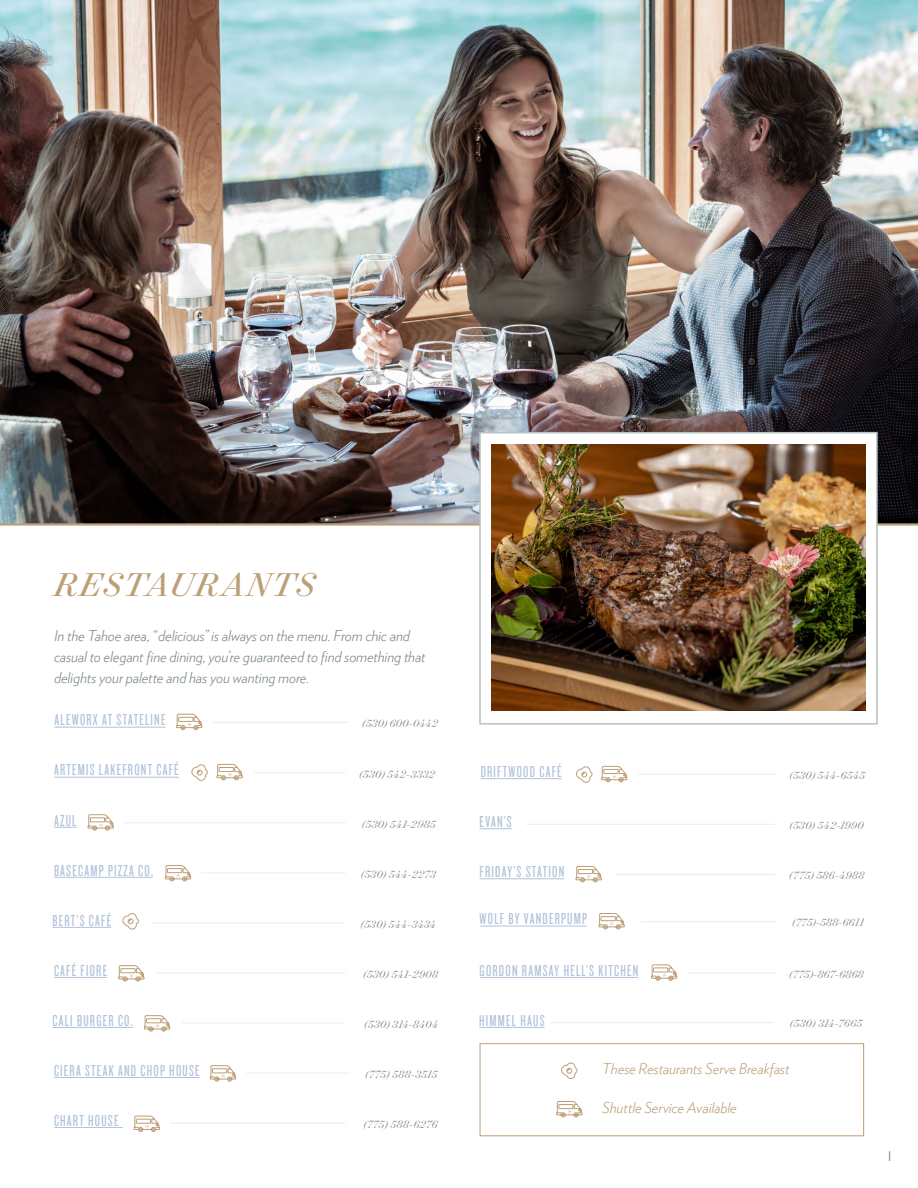
<style>
.page{position:relative;width:918px;height:1188px;background:#fff}
.page>*{position:absolute;margin:0;border:0;box-sizing:border-box;transform-origin:0 0}
.t1{font:italic 37.5px "Surveyor Display";letter-spacing:.045em;color:#bc9f77}
.t2{font:16.5px "Knockout HTF27 Junior Bantamwt";letter-spacing:.075em;color:#b0c2da}
.t3{font:italic 300 15px/21px "Verlag";letter-spacing:-.005em;color:#7b8787}
.t4{font:italic 300 15px "Verlag";letter-spacing:-.005em;color:#bc9f77}
.t5{font:15px "Knockout HTF27 Junior Bantamwt";color:#7b8787}
.t6{font:italic 300 12px "Surveyor Display";letter-spacing:.01em;color:#7b8787}
</style>
<div class="page">
<div style="left:480px;top:1043px;width:384px;height:93px;border:1px solid #bc9f77"></div>
<img style="left:0;top:0;width:918px;height:523px">
<hr style="left:0;top:523px;width:918px;height:3px;background:#bc9f77">
<div style="left:479px;top:432px;width:399px;height:293px;background:#fff;border:2px solid #b6c1c0"></div>
<img style="left:492px;top:445px;width:373px;height:266px">
<hr style="left:480px;top:828px;width:32px;height:1px;background:#b0c2da">
<hr style="left:526px;top:824px;width:249px;height:1px;background:#ececeb">
<hr style="left:479px;top:1027px;width:66px;height:1px;background:#b0c2da">
<hr style="left:551px;top:1022px;width:222px;height:1px;background:#ececeb">
<hr style="left:52px;top:927px;width:59px;height:1px;background:#b0c2da">
<hr style="left:151px;top:923px;width:193px;height:1px;background:#ececeb">
<svg style="left:122px;top:913px;width:17px;height:16px"></svg>
<hr style="left:481px;top:778px;width:81px;height:1px;background:#b0c2da">
<hr style="left:638px;top:774px;width:139px;height:1px;background:#ececeb">
<svg style="left:576px;top:766px;width:17px;height:17px"></svg>
<svg style="left:601px;top:766px;width:26px;height:16px"></svg>
<svg style="left:191px;top:764px;width:17px;height:17px"></svg>
<svg style="left:217px;top:764px;width:26px;height:16px"></svg>
<hr style="left:480px;top:878px;width:84px;height:1px;background:#b0c2da">
<hr style="left:615px;top:874px;width:160px;height:1px;background:#ececeb">
<svg style="left:576px;top:866px;width:26px;height:16px"></svg>
<hr style="left:480px;top:977px;width:158px;height:1px;background:#b0c2da">
<hr style="left:688px;top:973px;width:87px;height:1px;background:#ececeb">
<svg style="left:651px;top:964px;width:26px;height:17px"></svg>
<hr style="left:480px;top:926px;width:107px;height:1px;background:#b0c2da">
<hr style="left:641px;top:921px;width:134px;height:1px;background:#ececeb">
<svg style="left:599px;top:913px;width:26px;height:16px"></svg>
<hr style="left:54px;top:877px;width:99px;height:1px;background:#b0c2da">
<hr style="left:201px;top:873px;width:145px;height:1px;background:#ececeb">
<svg style="left:165px;top:865px;width:26px;height:16px"></svg>
<hr style="left:52px;top:1027px;width:81px;height:1px;background:#b0c2da">
<hr style="left:182px;top:1023px;width:162px;height:1px;background:#ececeb">
<svg style="left:144px;top:1015px;width:26px;height:16px"></svg>
<hr style="left:54px;top:977px;width:53px;height:1px;background:#b0c2da">
<hr style="left:157px;top:973px;width:189px;height:1px;background:#ececeb">
<svg style="left:118px;top:965px;width:26px;height:16px"></svg>
<hr style="left:54px;top:1127px;width:69px;height:1px;background:#b0c2da">
<hr style="left:170px;top:1123px;width:176px;height:1px;background:#ececeb">
<svg style="left:134px;top:1116px;width:26px;height:16px"></svg>
<hr style="left:54px;top:1077px;width:146px;height:1px;background:#b0c2da">
<hr style="left:246px;top:1073px;width:104px;height:1px;background:#ececeb">
<svg style="left:210px;top:1065px;width:26px;height:17px"></svg>
<svg style="left:54px;top:827px;width:22px;height:1px"></svg>
<hr style="left:124px;top:822px;width:222px;height:1px;background:#ececeb">
<svg style="left:88px;top:814px;width:26px;height:17px"></svg>
<hr style="left:54px;top:777px;width:125px;height:1px;background:#b0c2da">
<hr style="left:254px;top:772px;width:92px;height:1px;background:#ececeb">
<svg style="left:561px;top:1062px;width:17px;height:17px"></svg>
<svg style="left:556px;top:1101px;width:26px;height:16px"></svg>
<hr style="left:55px;top:727px;width:111px;height:1px;background:#b0c2da">
<hr style="left:213px;top:722px;width:136px;height:1px;background:#ececeb">
<svg style="left:176px;top:714px;width:26px;height:16px"></svg>
<h1 class="t1" style="left:54px;top:561px;width:263px">RESTAURANTS</h1>
<p class="t3" style="left:54px;top:624px;width:373px">In the Tahoe area, “delicious” is always on the menu. From chic and casual to elegant fine dining, you’re guaranteed to find something that delights your palette and has you wanting more.</p>
<p class="t2" style="left:55px;top:712px;width:112px">ALEWORX AT STATELINE</p>
<p class="t6" style="left:362px;top:716px;width:77px">(530) 600-0442</p>
<p class="t2" style="left:54px;top:762px;width:126px">ARTEMIS LAKEFRONT CAFÉ</p>
<p class="t6" style="left:359px;top:767px;width:77px">(530) 542-3332</p>
<p class="t2" style="left:481px;top:763px;width:82px">DRIFTWOOD CAFÉ</p>
<p class="t6" style="left:789px;top:768px;width:77px">(530) 544-6545</p>
<p class="t2" style="left:54px;top:812px;width:24px">AZUL</p>
<p class="t6" style="left:362px;top:817px;width:75px">(530) 541-2985</p>
<p class="t2" style="left:480px;top:813px;width:34px">EVAN’S</p>
<p class="t6" style="left:789px;top:818px;width:76px">(530) 542-1990</p>
<p class="t2" style="left:54px;top:862px;width:101px">BASECAMP PIZZA CO.</p>
<p class="t6" style="left:361px;top:867px;width:76px">(530) 544-2273</p>
<p class="t2" style="left:480px;top:864px;width:86px">FRIDAY’S STATION</p>
<p class="t6" style="left:789px;top:868px;width:77px">(775) 586-4988</p>
<p class="t2" style="left:52px;top:912px;width:60px">BERT’S CAFÉ</p>
<p class="t6" style="left:360px;top:917px;width:77px">(530) 544-3434</p>
<p class="t2" style="left:480px;top:911px;width:109px">WOLF BY VANDERPUMP</p>
<p class="t6" style="left:792px;top:915px;width:73px">(775)-588-6611</p>
<p class="t2" style="left:54px;top:962px;width:55px">CAFÉ FIORE</p>
<p class="t6" style="left:363px;top:967px;width:76px">(530) 541-2908</p>
<p class="t2" style="left:480px;top:962px;width:160px">GORDON RAMSAY HELL’S KITCHEN</p>
<p class="t6" style="left:789px;top:967px;width:76px">(775)-867-6868</p>
<p class="t2" style="left:52px;top:1012px;width:82px">CALI BURGER CO.</p>
<p class="t6" style="left:364px;top:1017px;width:75px">(530) 314-8404</p>
<p class="t2" style="left:479px;top:1012px;width:67px">HIMMEL HAUS</p>
<p class="t6" style="left:790px;top:1016px;width:74px">(530) 314-7665</p>
<p class="t2" style="left:54px;top:1062px;width:147px">CIERA STEAK AND CHOP HOUSE</p>
<p class="t6" style="left:365px;top:1067px;width:74px">(775) 588-3515</p>
<p class="t2" style="left:54px;top:1112px;width:66px">CHART HOUSE</p>
<p class="t6" style="left:363px;top:1117px;width:76px">(775) 588-6276</p>
<p class="t4" style="left:602px;top:1058px;width:189px">These Restaurants Serve Breakfast</p>
<p class="t4" style="left:602px;top:1096px;width:136px">Shuttle Service Available</p>
<p class="t5" style="left:889px;top:1149px;width:4px">1</p>
</div>
